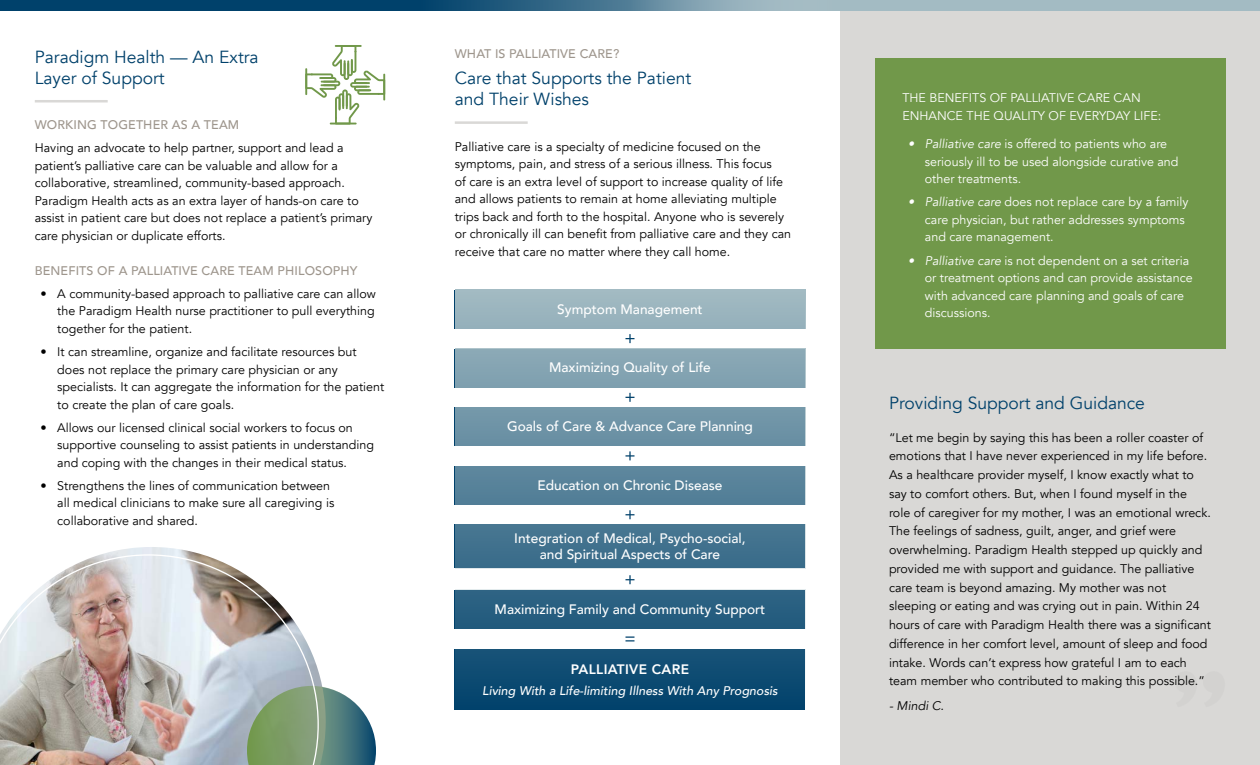
<style>
.page{position:relative;width:1260px;height:765px;background:#fff}
.page>*{position:absolute;margin:0;border:0;box-sizing:border-box;transform-origin:0 0}
.t1{font:17.5px/21px "Avenir";color:#00416b}
.t2{font:500 13.75px/16.5px "Avenir";color:#fff;text-align:center}
.t3{font:800 13.75px "Avenir";letter-spacing:.025em;color:#fff}
.t4{font:12.5px/17.5px "Avenir";color:#000}
.t5{font:12.5px/17.5px "Avenir";color:#fff}
.t6{font:500 12.5px "Avenir";letter-spacing:.01em;color:#9e968d}
.t7{font:italic 500 12.5px "Avenir";color:#fff}
.t8{font:italic 12.5px "Avenir";color:#000}
.s1{font-style:italic}
</style>
<div class="page">
<div style="left:455px;top:349px;width:350px;height:38px;background:#85a4b3"></div>
<div style="left:455px;top:466px;width:350px;height:39px;background:#57829a"></div>
<div style="left:455px;top:407px;width:350px;height:39px;background:#6e93a6"></div>
<div style="left:455px;top:525px;width:350px;height:43px;background:#40718d"></div>
<div style="left:455px;top:590px;width:350px;height:38px;background:#285f80"></div>
<div style="left:455px;top:649px;width:350px;height:61px;background:#0c4a71"></div>
<div style="left:455px;top:290px;width:350px;height:38px;background:#9bb5bf"></div>
<div style="left:840px;top:0;width:420px;height:765px;background:#d9d8d6"></div>
<hr style="left:35px;top:100px;width:73px;height:2px;background:#d9d8d6">
<hr style="left:455px;top:121px;width:73px;height:3px;background:#d9d8d6">
<div style="left:875px;top:58px;width:350px;height:291px;background:#71984a"></div>
<img style="left:104px;top:547px;width:218px;height:139px">
<svg style="left:319px;top:686px;width:57px;height:79px"></svg>
<svg style="left:307px;top:45px;width:78px;height:79px"></svg>
<hr style="left:335px;top:45px;width:27px;height:2px;background:#71984a">
<hr style="left:330px;top:123px;width:27px;height:2px;background:#71984a">
<hr style="left:305px;top:68px;width:2px;height:27px;background:#71984a">
<hr style="left:383px;top:74px;width:2px;height:27px;background:#71984a">
<svg style="left:0;top:0;width:1260px;height:11px;background:#548098"></svg>
<svg style="left:626px;top:334px;width:9px;height:9px"></svg>
<svg style="left:626px;top:393px;width:9px;height:9px"></svg>
<svg style="left:626px;top:451px;width:9px;height:9px"></svg>
<svg style="left:626px;top:510px;width:9px;height:9px"></svg>
<svg style="left:626px;top:575px;width:9px;height:9px"></svg>
<svg style="left:626px;top:636px;width:9px;height:5px"></svg>
<img style="left:0;top:554px;width:319px;height:211px">
<h1 class="t1" style="left:35px;top:46px;width:225px">Paradigm Health — An Extra<br>Layer of Support</h1>
<p class="t6" style="left:35px;top:114px;width:206px">WORKING TOGETHER AS A TEAM</p>
<p class="t4" style="left:35px;top:139px;width:339px">Having an advocate to help partner, support and lead a patient’s palliative care can be valuable and allow for a collaborative, streamlined, community-based approach.<br>Paradigm Health acts as an extra layer of hands-on care to assist in patient care but does not replace a patient’s primary care physician or duplicate efforts.</p>
<p class="t6" style="left:35px;top:260px;width:324px">BENEFITS OF A PALLIATIVE CARE TEAM PHILOSOPHY</p>
<p class="t4" style="left:57px;top:285px;width:320px;text-align:justify;text-indent:-17px">• A community-based approach to palliative care can allow the Paradigm Health nurse practitioner to pull everything together for the patient.</p>
<p class="t4" style="left:57px;top:343px;width:329px;text-indent:-17px">• It can streamline, organize and facilitate resources but does not replace the primary care physician or any specialists. It can aggregate the information for the patient to create the plan of care goals.</p>
<p class="t4" style="left:57px;top:419px;width:318px;text-indent:-17px">• Allows our licensed clinical social workers to focus on supportive counseling to assist patients in understanding and coping with the changes in their medical status.</p>
<p class="t4" style="left:57px;top:477px;width:279px;text-indent:-17px">• Strengthens the lines of communication between all medical clinicians to make sure all caregiving is collaborative and shared.</p>
<p class="t6" style="left:455px;top:42px;width:166px">WHAT IS PALLIATIVE CARE?</p>
<h1 class="t1" style="left:455px;top:68px;width:238px">Care that Supports the Patient and Their Wishes</h1>
<p class="t4" style="left:455px;top:138px;width:338px">Palliative care is a specialty of medicine focused on the symptoms, pain, and stress of a serious illness. This focus<br>of care is an extra level of support to increase quality of life and allows patients to remain at home alleviating multiple trips back and forth to the hospital. Anyone who is severely or chronically ill can benefit from palliative care and they can receive that care no matter where they call home.</p>
<p class="t2" style="left:557px;top:300px;width:147px">Symptom Management</p>
<p class="t2" style="left:549px;top:359px;width:163px">Maximizing Quality of Life</p>
<p class="t2" style="left:507px;top:417px;width:247px">Goals of Care &amp; Advance Care Planning</p>
<p class="t2" style="left:537px;top:476px;width:187px">Education on Chronic Disease</p>
<p class="t2" style="left:514px;top:529px;width:233px">Integration of Medical, Psycho-social, and Spiritual Aspects of Care</p>
<p class="t2" style="left:495px;top:600px;width:272px">Maximizing Family and Community Support</p>
<p class="t3" style="left:571px;top:659px;width:120px">PALLIATIVE CARE</p>
<p class="t7" style="left:482px;top:683px;width:297px">Living With a Life-limiting Illness With Any Prognosis</p>
<p class="t5" style="left:902px;top:89px;width:260px">THE BENEFITS OF PALLIATIVE CARE CAN<br>ENHANCE THE QUALITY OF EVERYDAY LIFE:</p>
<p class="t5" style="left:925px;top:135px;width:255px;text-indent:-17px"><span class="s1">• Palliative care</span> is offered to patients who are seriously ill to be used alongside curative and other treatments.</p>
<p class="t5" style="left:925px;top:194px;width:265px;text-indent:-17px"><span class="s1">• Palliative care</span> does not replace care by a family care physician, but rather addresses symptoms and care management.</p>
<p class="t5" style="left:925px;top:252px;width:269px;text-indent:-17px"><span class="s1">• Palliative care</span> is not dependent on a set criteria or treatment options and can provide assistance with advanced care planning and goals of care discussions.</p>
<h1 class="t1" style="left:889px;top:393px;width:258px">Providing Support and Guidance</h1>
<p class="t4" style="left:889px;top:428px;width:323px;line-height:18.8px">“Let me begin by saying this has been a roller coaster of emotions that I have never experienced in my life before.<br>As a healthcare provider myself, I know exactly what to say to comfort others. But, when I found myself in the role of caregiver for my mother, I was an emotional wreck.<br>The feelings of sadness, guilt, anger, and grief were overwhelming. Paradigm Health stepped up quickly and provided me with support and guidance. The palliative care team is beyond amazing. My mother was not sleeping or eating and was crying out in pain. Within 24 hours of care with Paradigm Health there was a significant difference in her comfort level, amount of sleep and food intake. Words can’t express how grateful I am to each team member who contributed to making this possible.”</p>
<p class="t8" style="left:889px;top:698px;width:57px">- Mindi C.</p>
</div>
